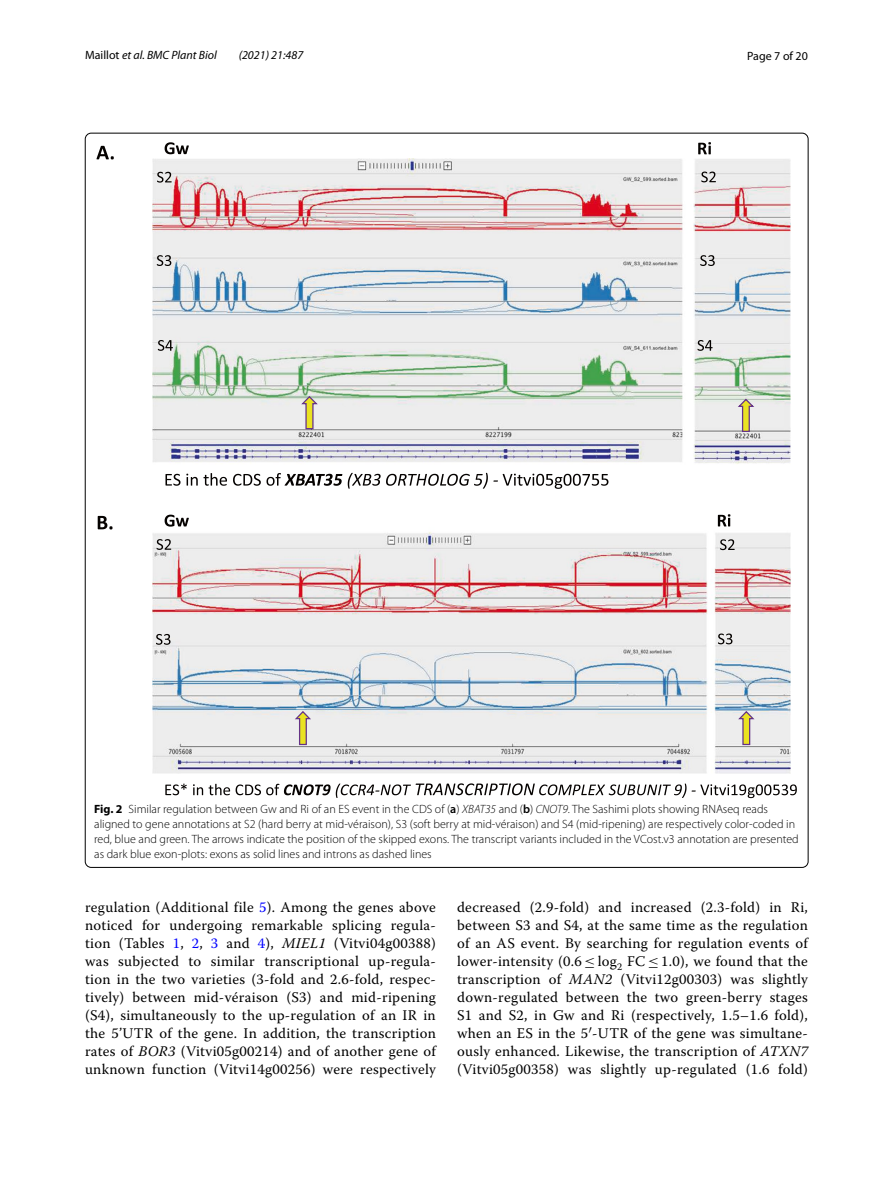
<style>
.page{position:relative;width:893px;height:1187px;background:#fff}
.page>*{position:absolute;margin:0;border:0;box-sizing:border-box;transform-origin:0 0}
.t1{font:14.7px/18px "Warnock Pro";letter-spacing:.02em;color:#000;text-align:justify}
.t2{font:300 12px/15px "Myriad Pro";color:#000}
.t3{font:italic 12px "Myriad Pro";color:#000}
.t4{font:12px "Myriad Pro";color:#000}
.s1{font-style:normal}
.s2{font-weight:700}
.s3{font-weight:600}
.s4{font-style:italic}
.s5{color:#00f}
.s6{font-family:"MTSY"}
</style>
<div class="page">
<img style="left:152px;top:159px;width:639px;height:614px">
<svg style="left:165px;top:473px;width:177px;height:12px"></svg>
<svg style="left:348px;top:473px;width:260px;height:16px"></svg>
<svg style="left:165px;top:142px;width:24px;height:12px"></svg>
<svg style="left:698px;top:142px;width:13px;height:12px"></svg>
<svg style="left:96px;top:146px;width:18px;height:13px"></svg>
<svg style="left:300px;top:395px;width:18px;height:35px"></svg>
<svg style="left:158px;top:340px;width:15px;height:11px"></svg>
<svg style="left:157px;top:255px;width:14px;height:11px"></svg>
<svg style="left:157px;top:172px;width:15px;height:11px"></svg>
<svg style="left:736px;top:397px;width:19px;height:35px"></svg>
<svg style="left:700px;top:255px;width:15px;height:11px"></svg>
<svg style="left:697px;top:340px;width:16px;height:11px"></svg>
<svg style="left:701px;top:171px;width:15px;height:11px"></svg>
<svg style="left:165px;top:783px;width:632px;height:15px"></svg>
<svg style="left:165px;top:514px;width:565px;height:12px"></svg>
<svg style="left:98px;top:516px;width:15px;height:13px"></svg>
<svg style="left:737px;top:710px;width:18px;height:35px"></svg>
<svg style="left:720px;top:539px;width:15px;height:11px"></svg>
<svg style="left:718px;top:633px;width:14px;height:11px"></svg>
<svg style="left:293px;top:710px;width:18px;height:35px"></svg>
<svg style="left:157px;top:539px;width:14px;height:11px"></svg>
<svg style="left:156px;top:634px;width:15px;height:10px"></svg>
<p class="t3" style="left:85px;top:48px;width:133px"><span class="s1">Maillot</span> et al. BMC Plant Biol</p>
<p class="t3" style="left:239px;top:48px;width:66px">(2021) 21:487</p>
<p class="t4" style="left:747px;top:48px;width:62px">Page 7 of 20</p>
<p class="t2" style="left:94px;top:802px;width:706px"><span class="s2">Fig. 2</span> Similar regulation between Gw and Ri of an ES event in the CDS of (<span class="s3">a</span>) <span class="s4">XBAT35</span> and (<span class="s3">b</span>) <span class="s4">CNOT9</span>. The Sashimi plots showing RNAseq reads aligned to gene annotations at S2 (hard berry at mid-véraison), S3 (soft berry at mid-véraison) and S4 (mid-ripening) are respectively color-coded in red, blue and green. The arrows indicate the position of the skipped exons. The transcript variants included in the VCost.v3 annotation are presented as dark blue exon-plots: exons as solid lines and introns as dashed lines</p>
<p class="t1" style="left:85px;top:897px;width:352px">regulation (Additional file <span class="s5">5</span>). Among the genes above noticed for undergoing remarkable splicing regula&shy;tion (Tables <span class="s5">1</span>, <span class="s5">2</span>, <span class="s5">3</span> and <span class="s5">4</span>), <span class="s4">MIEL1</span> (Vitvi04g00388) was subjected to similar transcriptional up-regula&shy;tion in the two varieties (3-fold and 2.6-fold, respec&shy;tively) between mid-véraison (S3) and mid-ripening (S4), simultaneously to the up-regulation of an IR in the 5’UTR of the gene. In addition, the transcription rates of <span class="s4">BOR3</span> (Vitvi05g00214) and of another gene of unknown function (Vitvi14g00256) were respectively</p>
<p class="t1" style="left:457px;top:897px;width:352px">decreased (2.9-fold) and increased (2.3-fold) in Ri, between S3 and S4, at the same time as the regulation of an AS event. By searching for regulation events of lower-intensity (0.6 <span class="s6">≤</span> -log<sub>2</sub> FC <span class="s6">≤</span> 1.0), we found that the transcription of <span class="s4">MAN2</span> (Vitvi12g00303) was slightly down-regulated between the two green-berry stages S1 and S2, in Gw and Ri (respectively, 1.5–1.6 fold), when an ES in the 5 -UTR of the gene was simultane&shy;ously enhanced. Likewise, the transcription of <span class="s4">ATXN7 </span>(Vitvi05g00358) was slightly up-regulated (1.6 fold)</p>
</div>
